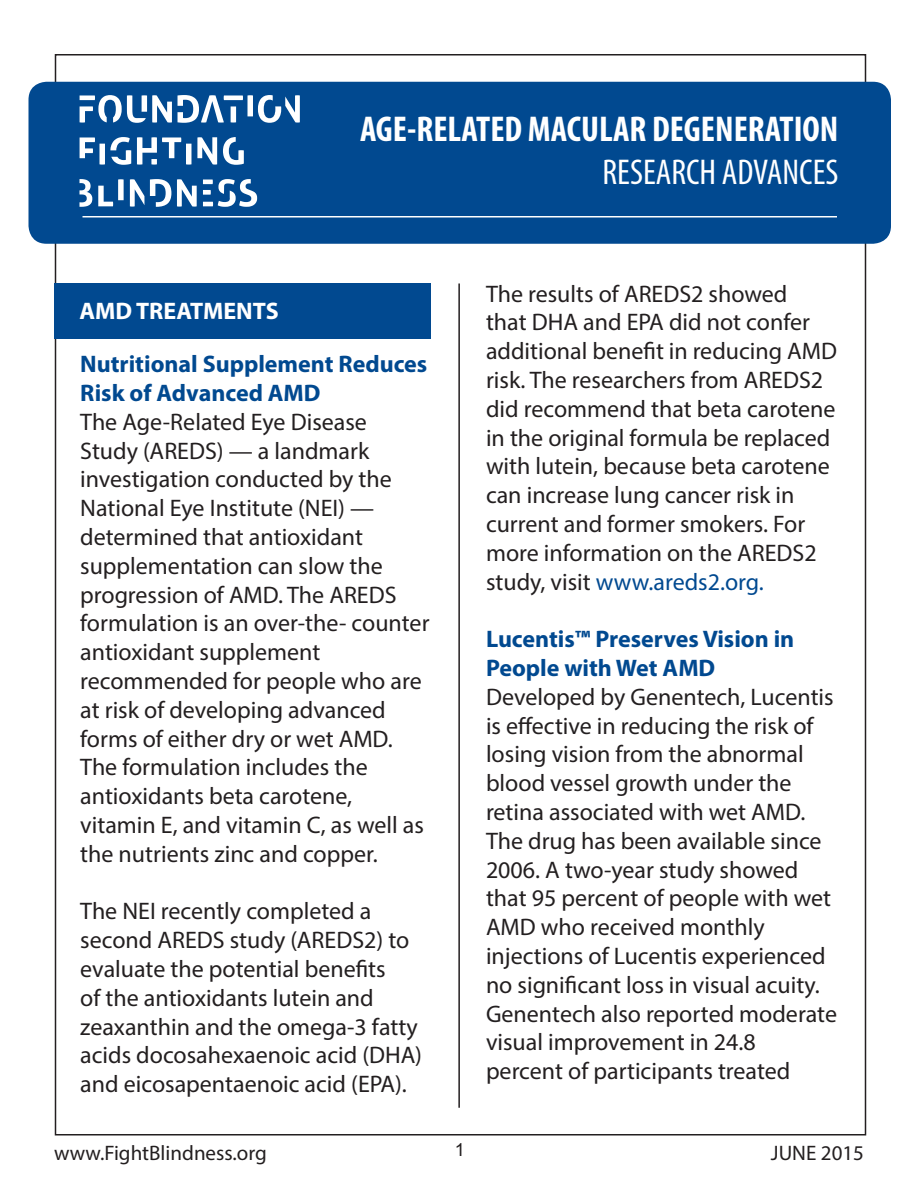
<style>
.page{position:relative;width:918px;height:1188px;background:#fff}
.page>*{position:absolute;margin:0;border:0;box-sizing:border-box;transform-origin:0 0}
.t1{font:700 condensed 36px "Myriad Pro";color:#fff}
.t2{font:condensed 36px "Myriad Pro";color:#fff}
.t3{font:24px/28.8px "Myriad Pro";color:#231f20}
.t4{font:700 24px/28.8px "Myriad Pro";color:#014990}
.t5{font:700 24px "Myriad Pro";color:#fff}
.t6{font:21px "Myriad Pro";color:#231f20}
.t7{font:18px "Arial";color:#231f20}
.s1{color:#014990}
</style>
<div class="page">
<div style="left:54px;top:283px;width:376px;height:56px;background:#014990"></div>
<div style="left:28px;top:82px;width:863px;height:162px;background:#014990;border-radius:18px"></div>
<hr style="left:82px;top:216px;width:755px;height:2px;background:#fff">
<hr style="left:458px;top:284px;width:2px;height:824px;background:#231f20">
<svg style="left:80px;top:95px;width:220px;height:112px"></svg>
<p class="t1" style="left:360px;top:107px;width:480px">AGE-RELATED MACULAR DEGENERATION</p>
<p class="t2" style="left:603px;top:151px;width:237px">RESEARCH ADVANCES</p>
<p class="t5" style="left:80px;top:295px;width:201px">AMD TREATMENTS</p>
<p class="t4" style="left:80px;top:349px;width:349px">Nutritional Supplement Reduces</p>
<p class="t4" style="left:80px;top:378px;width:242px">Risk of Advanced AMD</p>
<p class="t3" style="left:80px;top:407px;width:351px">The Age-Related Eye Disease<br>Study (AREDS) — a landmark investigation conducted by the<br>National Eye Institute (NEI) — determined that antioxidant supplementation can slow the progression of AMD. The AREDS formulation is an over-the- counter antioxidant supplement</p>
<p class="t3" style="left:80px;top:666px;width:343px">recommended for people who are at risk of developing advanced forms of either dry or wet AMD.<br>The formulation includes the antioxidants beta carotene,</p>
<p class="t3" style="left:80px;top:810px;width:345px">vitamin E, and vitamin C, as well as the nutrients zinc and copper.</p>
<p class="t3" style="left:80px;top:897px;width:331px">The NEI recently completed a second AREDS study (AREDS2) to evaluate the potential benefits</p>
<p class="t3" style="left:80px;top:983px;width:343px">of the antioxidants lutein and zeaxanthin and the omega-3 fatty acids docosahexaenoic acid (DHA) and eicosapentaenoic acid (EPA).</p>
<p class="t3" style="left:486px;top:279px;width:353px">The results of AREDS2 showed<br>that DHA and EPA did not confer additional benefit in reducing AMD risk. The researchers from AREDS2 did recommend that beta carotene in the original formula be replaced with lutein, because beta carotene can increase lung cancer risk in current and former smokers. For more information on the AREDS2 study, visit <span class="s1">www.areds2.org.</span></p>
<p class="t4" style="left:486px;top:624px;width:310px">Lucentis™ Preserves Vision in<br>People with Wet AMD</p>
<p class="t3" style="left:486px;top:682px;width:349px">Developed by Genentech, Lucentis is effective in reducing the risk of losing vision from the abnormal blood vessel growth under the retina associated with wet AMD.<br>The drug has been available since</p>
<p class="t3" style="left:486px;top:855px;width:347px">2006. A two-year study showed that 95 percent of people with wet<br>AMD who received monthly</p>
<p class="t3" style="left:486px;top:941px;width:353px">injections of Lucentis experienced no significant loss in visual acuity.<br>Genentech also reported moderate visual improvement in 24.8</p>
<p class="t3" style="left:486px;top:1056px;width:306px">percent of participants treated</p>
<p class="t7" style="left:455px;top:1138px;width:12px">1</p>
<p class="t6" style="left:54px;top:1140px;width:214px">www.FightBlindness.org</p>
<p class="t6" style="left:771px;top:1140px;width:95px">JUNE 2015</p>
</div>
